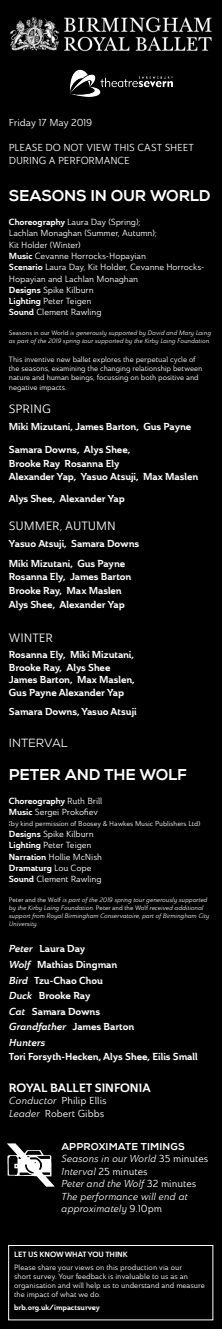
<style>
.page{position:relative;width:222px;height:1329px;background:#fff}
.page>*{position:absolute;margin:0;border:0;box-sizing:border-box;transform-origin:0 0}
.t1{font:800 15.62px "Nexa";letter-spacing:-.01em;color:#fff}
.t2{font:11.88px "Ainslie Nor Reg";color:#fff}
.t3{font:11.88px "Ainslie Nor Bol";color:#fff}
.t4{font:11.88px "Nexa";color:#fff}
.t5{font:10px/13.8px "Ainslie Nor Bol";letter-spacing:-.005em;color:#fff}
.t6{font:10px/12.5px "Ainslie Nor Reg";color:#fff}
.t7{font:10px/12.5px "Ainslie Nor Reg It";color:#fff}
.t8{font:10px/15.6px "Ainslie Nor Bol It";color:#fff}
.t9{font:800 10px "Nexa";letter-spacing:.015em;color:#fff}
.t10{font:10px "Ainslie Nor Reg";letter-spacing:-.02em;color:#fff}
.t11{font:8.75px/11.2px "Ainslie Nor Reg";letter-spacing:-.015em;color:#fff}
.t12{font:8.75px "Ainslie Nor Bol";letter-spacing:-.005em;color:#fff}
.t13{font:7.5px/9.4px "Ainslie Nor Reg";color:#fff}
.t14{font:7.5px "Ainslie Nor Bol";color:#fff}
.t15{font:6.88px "Ainslie Nor Reg";letter-spacing:-.005em;color:#fff}
.t16{font:6.25px/8.1px "Ainslie Nor Reg It";letter-spacing:-.005em;color:#fff}
.s1{font-family:"Ainslie Nor Bol"}
.s2{font-family:"Ainslie Nor Reg"}
.s3{font-family:"Ainslie Nor Bol It"}
.s4{font-family:"Ainslie Nor Reg It"}
</style>
<div class="page">
<div style="left:0;top:0;width:221px;height:1328px;background:#000"></div>
<img style="left:9px;top:17px;width:203px;height:35px">
<img style="left:7px;top:1143px;width:47px;height:43px">
<img style="left:69px;top:69px;width:104px;height:28px">
<div style="left:8px;top:1245px;width:205px;height:75px;border:1px solid #fff"></div>
<p class="t10" style="left:9px;top:117px;width:85px">Friday 17 May 2019</p>
<p class="t6" style="left:9px;top:142px;width:186px">PLEASE DO NOT VIEW THIS CAST SHEET<br>DURING A PERFORMANCE</p>
<h1 class="t1" style="left:9px;top:186px;width:203px">SEASONS IN OUR WORLD</h1>
<p class="t11" style="left:9px;top:216px;width:197px"><span class="s1">Choreography</span> Laura Day (Spring);<br>Lachlan Monaghan (Summer, Autumn);<br>Kit Holder (Winter)<br><span class="s1">Music</span> Cevanne Horrocks-Hopayian<br><span class="s1">Scenario</span> Laura Day, Kit Holder, Cevanne Horrocks-<br>Hopayian and Lachlan Monaghan<br><span class="s1">Designs</span> Spike Kilburn<br><span class="s1">Lighting</span> Peter Teigen<br><span class="s1">Sound</span> Clement Rawling</p>
<p class="t16" style="left:9px;top:328px;width:203px"><span class="s2">Seasons in our World</span> is generously supported by David and Mary Laing as part of the 2019 spring tour supported by the Kirby Laing Foundation.</p>
<p class="t13" style="left:9px;top:354px;width:195px">This inventive new ballet explores the perpetual cycle of the seasons, examining the changing relationship between nature and human beings, focussing on both positive and negative impacts.</p>
<p class="t2" style="left:9px;top:401px;width:44px">SPRING</p>
<p class="t5" style="left:9px;top:419px;width:183px">Miki Mizutani, James Barton, Gus Payne</p>
<p class="t5" style="left:9px;top:442px;width:190px">Samara Downs, Alys Shee,<br>Brooke Ray Rosanna Ely<br>Alexander Yap, Yasuo Atsuji, Max Maslen</p>
<p class="t5" style="left:9px;top:492px;width:117px">Alys Shee, Alexander Yap</p>
<p class="t2" style="left:9px;top:518px;width:108px">SUMMER, AUTUMN</p>
<p class="t5" style="left:9px;top:533px;width:132px;line-height:20px">Yasuo Atsuji, Samara Downs<br>Miki Mizutani, Gus Payne</p>
<p class="t5" style="left:9px;top:570px;width:124px">Rosanna Ely, James Barton<br>Brooke Ray, Max Maslen<br>Alys Shee, Alexander Yap</p>
<p class="t2" style="left:9px;top:630px;width:45px">WINTER</p>
<p class="t5" style="left:9px;top:649px;width:127px;line-height:12.5px">Rosanna Ely, Miki Mizutani,<br>Brooke Ray, Alys Shee<br>James Barton, Max Maslen,<br>Gus Payne Alexander Yap</p>
<p class="t5" style="left:9px;top:704px;width:129px">Samara Downs, Yasuo Atsuji</p>
<p class="t4" style="left:9px;top:735px;width:60px">INTERVAL</p>
<h1 class="t1" style="left:9px;top:765px;width:179px">PETER AND THE WOLF</h1>
<p class="t12" style="left:9px;top:795px;width:95px">Choreography <span class="s2">Ruth Brill</span></p>
<p class="t11" style="left:9px;top:806px;width:91px"><span class="s1">Music</span> Sergei Prokofiev</p>
<p class="t15" style="left:9px;top:819px;width:193px">(by kind permission of Boosey &amp; Hawkes Music Publishers Ltd)</p>
<p class="t11" style="left:9px;top:828px;width:94px"><span class="s1">Designs</span> Spike Kilburn<br><span class="s1">Lighting</span> Peter Teigen<br><span class="s1">Narration</span> Hollie McNish</p>
<p class="t12" style="left:9px;top:862px;width:84px">Dramaturg <span class="s2">Lou Cope</span></p>
<p class="t11" style="left:9px;top:873px;width:94px"><span class="s1">Sound</span> Clement Rawling</p>
<p class="t16" style="left:9px;top:895px;width:201px"><span class="s2">Peter and the Wolf</span> is part of the 2019 spring tour generously supported by the Kirby Laing Foundation. <span class="s2">Peter and the Wolf</span> received additional support from Royal Birmingham Conservatoire, part of Birmingham City University.</p>
<p class="t5" style="left:9px;top:941px;width:110px;line-height:15.6px"><span class="s3">Peter</span> Laura Day<br><span class="s3">Wolf</span> Mathias Dingman<br><span class="s3">Bird</span> Tzu-Chao Chou<br><span class="s3">Duck</span> Brooke Ray<br><span class="s3">Cat</span> Samara Downs</p>
<p class="t8" style="left:9px;top:1019px;width:127px">Grandfather <span class="s1">James Barton<br></span>Hunters</p>
<p class="t5" style="left:9px;top:1049px;width:190px">Tori Forsyth-Hecken, Alys Shee, Eilis Small</p>
<p class="t3" style="left:9px;top:1079px;width:143px">ROYAL BALLET SINFONIA</p>
<p class="t6" style="left:9px;top:1094px;width:99px"><span class="s4">Conductor</span> Philip Ellis<br><span class="s4">Leader</span> Robert Gibbs</p>
<p class="t9" style="left:61px;top:1140px;width:125px">APPROXIMATE TIMINGS</p>
<p class="t7" style="left:61px;top:1152px;width:148px">Seasons in our World <span class="s2">35 minutes</span></p>
<p class="t6" style="left:61px;top:1165px;width:88px"><span class="s4">Interval</span> 25 minutes</p>
<p class="t7" style="left:61px;top:1177px;width:136px">Peter and the Wolf <span class="s2">32 minutes<br></span>The performance will end at approximately <span class="s2">9.10pm</span></p>
<p class="t14" style="left:14px;top:1249px;width:115px">LET US KNOW WHAT YOU THINK</p>
<p class="t13" style="left:14px;top:1262px;width:192px;line-height:9px">Please share your views on this production via our<br>short survey. Your feedback is invaluable to us as an organisation and will help us to understand and measure the impact of what we do.</p>
<p class="t14" style="left:14px;top:1302px;width:87px">brb.org.uk/impactsurvey</p>
</div>
